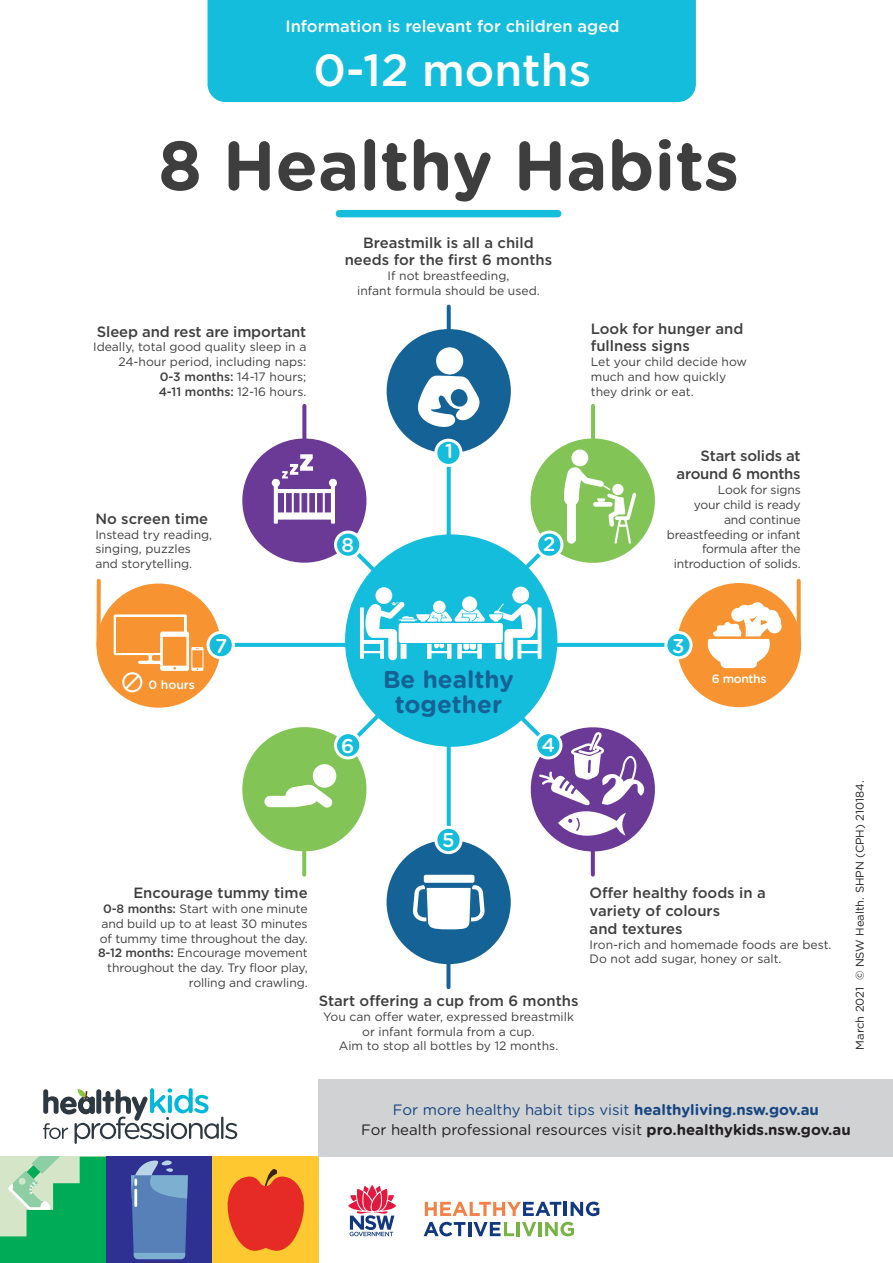
<style>
.page{position:relative;width:893px;height:1263px;background:#fff}
.page>*{position:absolute;margin:0;border:0;box-sizing:border-box;transform-origin:0 0}
.t1{font:700 69.45px "Gotham Rounded";color:#3e3e3f}
.t2{font:500 45px "Gotham";color:#fff}
.t3{font:700 24.3px/25.7px "Gotham Rounded";color:#156297;text-align:center}
.t4{font:500 20.1px "Gotham Rounded";color:#fff}
.t5{font:500 16.5px "Gotham";color:#fff}
.t6{font:15px/20.7px "Gotham Rounded";color:#231f20;text-align:center}
.t7{font:500 14.85px/17.9px "Gotham";color:#3e3e3f}
.t8{font:12.15px/14.9px "Gotham";color:#3e3e3f}
.t9{font:500 12.15px "Gotham Rounded";letter-spacing:-.03em;color:#fff}
.t10{font:11.25px "Gotham";color:#231f20}
.s1{font-weight:500}
.s2{color:#174582}
.s3{font-weight:700;color:#174582}
.s4{font-weight:700}
</style>
<div class="page">
<div style="left:207px;top:0;width:489px;height:102px;background:#14bddc"></div>
<div style="left:339px;top:210px;width:219px;height:7px;background:#14bddc"></div>
<svg style="left:235px;top:496px;width:462px;height:299px"></svg>
<div style="left:242px;top:727px;width:124px;height:124px;background:#82c556;border-radius:50%"></div>
<svg style="left:96px;top:578px;width:124px;height:130px"></svg>
<svg style="left:447px;top:471px;width:4px;height:355px"></svg>
<div style="left:387px;top:329px;width:124px;height:124px;background:#156297;border-radius:50%"></div>
<div style="left:387px;top:840px;width:124px;height:124px;background:#156297;border-radius:50%"></div>
<svg style="left:447px;top:307px;width:4px;height:22px"></svg>
<div style="left:436px;top:827px;width:25px;height:26px;background:#14bddc;border-radius:50%"></div>
<div style="left:434px;top:826px;width:29px;height:28px;border:3px solid #fff;border-radius:50%"></div>
<div style="left:208px;top:632px;width:25px;height:26px;background:#14bddc;border-radius:50%"></div>
<div style="left:207px;top:631px;width:28px;height:28px;border:3px solid #fff;border-radius:50%"></div>
<svg style="left:430px;top:438px;width:32px;height:33px"></svg>
<svg style="left:264px;top:727px;width:102px;height:81px"></svg>
<div style="left:345px;top:534px;width:212px;height:213px;background:#14bddc;border-radius:50%"></div>
<hr style="left:591px;top:406px;width:4px;height:32px;background:#82c556">
<svg style="left:302px;top:406px;width:4px;height:26px"></svg>
<svg style="left:797px;top:581px;width:4px;height:56px"></svg>
<svg style="left:97px;top:581px;width:4px;height:65px"></svg>
<svg style="left:591px;top:857px;width:4px;height:18px"></svg>
<svg style="left:302px;top:851px;width:4px;height:24px"></svg>
<svg style="left:446px;top:964px;width:4px;height:23px"></svg>
<div style="left:677px;top:583px;width:124px;height:124px;background:#f79431;border-radius:50%"></div>
<div style="left:666px;top:632px;width:25px;height:26px;background:#14bddc;border-radius:50%"></div>
<div style="left:664px;top:631px;width:29px;height:28px;border:3px solid #fff;border-radius:50%"></div>
<svg style="left:708px;top:602px;width:74px;height:66px"></svg>
<svg style="left:418px;top:376px;width:62px;height:51px"></svg>
<div style="left:436px;top:347px;width:27px;height:28px;background:#fff;border-radius:50%"></div>
<svg style="left:525px;top:721px;width:136px;height:136px"></svg>
<svg style="left:524px;top:438px;width:137px;height:131px"></svg>
<div style="left:424px;top:875px;width:50px;height:8px;background:#fff;border-radius:2px"></div>
<svg style="left:413px;top:885px;width:72px;height:44px"></svg>
<div style="left:375px;top:587px;width:17px;height:17px;background:#fff;border-radius:50%"></div>
<div style="left:512px;top:587px;width:17px;height:16px;background:#fff;border-radius:50%"></div>
<svg style="left:462px;top:596px;width:15px;height:15px"></svg>
<svg style="left:360px;top:602px;width:181px;height:58px"></svg>
<svg style="left:0;top:1157px;width:106px;height:106px;background:#4abf7f"></svg>
<div style="left:106px;top:1157px;width:107px;height:106px;background:#2e3092"></div>
<svg style="left:131px;top:1160px;width:57px;height:99px;background:#5d80b9"></svg>
<hr style="left:134px;top:1190px;width:3px;height:16px;background:#fff">
<div style="left:213px;top:1157px;width:106px;height:106px;background:#fec830"></div>
<svg style="left:227px;top:1169px;width:77px;height:82px"></svg>
<div style="left:319px;top:1079px;width:574px;height:78px;background:#d1d2d4"></div>
<hr style="left:221px;top:1116px;width:2px;height:23px;background:#2e3840">
<svg style="left:225px;top:1123px;width:12px;height:16px"></svg>
<svg style="left:43px;top:1088px;width:176px;height:56px"></svg>
<svg style="left:425px;top:1202px;width:136px;height:14px"></svg>
<hr style="left:564px;top:1202px;width:3px;height:14px;background:#113880">
<svg style="left:571px;top:1201px;width:28px;height:15px"></svg>
<svg style="left:424px;top:1222px;width:41px;height:14px"></svg>
<hr style="left:468px;top:1222px;width:3px;height:14px;background:#113880">
<svg style="left:473px;top:1222px;width:41px;height:14px"></svg>
<hr style="left:517px;top:1222px;width:3px;height:14px;background:#77b242">
<svg style="left:522px;top:1222px;width:14px;height:14px"></svg>
<hr style="left:538px;top:1222px;width:4px;height:14px;background:#77b242">
<svg style="left:545px;top:1222px;width:29px;height:14px"></svg>
<svg style="left:348px;top:1185px;width:48px;height:51px"></svg>
<svg style="left:236px;top:432px;width:137px;height:137px"></svg>
<h3 class="t5" style="left:285px;top:15px;width:335px">Information is relevant for children aged</h3>
<h2 class="t2" style="left:314px;top:41px;width:279px">0-12 months</h2>
<h1 class="t1" style="left:158px;top:115px;width:582px">8 Healthy Habits</h1>
<p class="t7" style="left:97px;top:322px;width:211px">Sleep and rest are important</p>
<p class="t8" style="left:93px;top:339px;width:215px;text-align:right">Ideally, total good quality sleep in a<br>24-hour period, including naps:<br><span class="s1">0-3 months:</span> 14-17 hours;<br><span class="s1">4-11 months:</span> 12-16 hours.</p>
<p class="t7" style="left:95px;top:509px;width:114px">No screen time</p>
<p class="t8" style="left:95px;top:527px;width:118px">Instead try reading, singing, puzzles and storytelling.</p>
<p class="t7" style="left:345px;top:233px;width:209px;text-align:center">Breastmilk is all a child needs for the first 6 months</p>
<p class="t8" style="left:357px;top:268px;width:184px;text-align:center">If not breastfeeding,<br>infant formula should be used.</p>
<h3 class="t4" style="left:341px;top:530px;width:14px">8</h3>
<h3 class="t4" style="left:445px;top:437px;width:9px">1</h3>
<h3 class="t4" style="left:543px;top:530px;width:14px">2</h3>
<p class="t7" style="left:591px;top:319px;width:154px">Look for hunger and fullness signs</p>
<p class="t8" style="left:591px;top:354px;width:158px">Let your child decide how much and how quickly they drink or eat.</p>
<p class="t7" style="left:677px;top:447px;width:126px;text-align:right">Start solids at around 6 months</p>
<p class="t8" style="left:667px;top:482px;width:135px;text-align:right">Look for signs<br>your child is ready<br>and continue breastfeeding or infant formula after the introduction of solids.</p>
<p class="t9" style="left:148px;top:676px;width:48px">0 hours</p>
<h3 class="t4" style="left:215px;top:631px;width:14px">7</h3>
<h3 class="t4" style="left:341px;top:731px;width:15px">6</h3>
<h3 class="t4" style="left:672px;top:631px;width:14px">3</h3>
<h3 class="t3" style="left:383px;top:665px;width:132px">Be healthy together</h3>
<p class="t9" style="left:712px;top:670px;width:56px">6 months</p>
<h3 class="t4" style="left:542px;top:730px;width:15px">4</h3>
<h3 class="t4" style="left:442px;top:825px;width:14px">5</h3>
<p class="t7" style="left:133px;top:884px;width:176px">Encourage tummy time</p>
<p class="t8" style="left:98px;top:901px;width:211px;text-align:right"><span class="s1">0-8 months:</span> Start with one minute and build up to at least 30 minutes of tummy time throughout the day.<br><span class="s1">8-12 months:</span> Encourage movement throughout the day. Try floor play, rolling and crawling.</p>
<p class="t7" style="left:319px;top:991px;width:261px">Start offering a cup from 6 months</p>
<p class="t8" style="left:323px;top:1009px;width:252px;text-align:center">You can offer water, expressed breastmilk or infant formula from a cup.<br>Aim to stop all bottles by 12 months.</p>
<p class="t7" style="left:590px;top:884px;width:178px">Offer healthy foods in a variety of colours<br>and textures</p>
<p class="t8" style="left:590px;top:936px;width:243px">Iron-rich and homemade foods are best.<br>Do not add sugar, honey or salt.</p>
<p class="t10" style="left:852px;top:1050px;width:271px;rotate:-90deg">March 2021 © NSW Health. SHPN (CPH) 210184.</p>
<p class="t6" style="left:361px;top:1098px;width:491px"><span class="s2">For more healthy habit tips visit</span> <span class="s3">healthyliving.nsw.gov.au<br></span>For health professional resources visit <span class="s4">pro.healthykids.nsw.gov.au</span></p>
</div>
